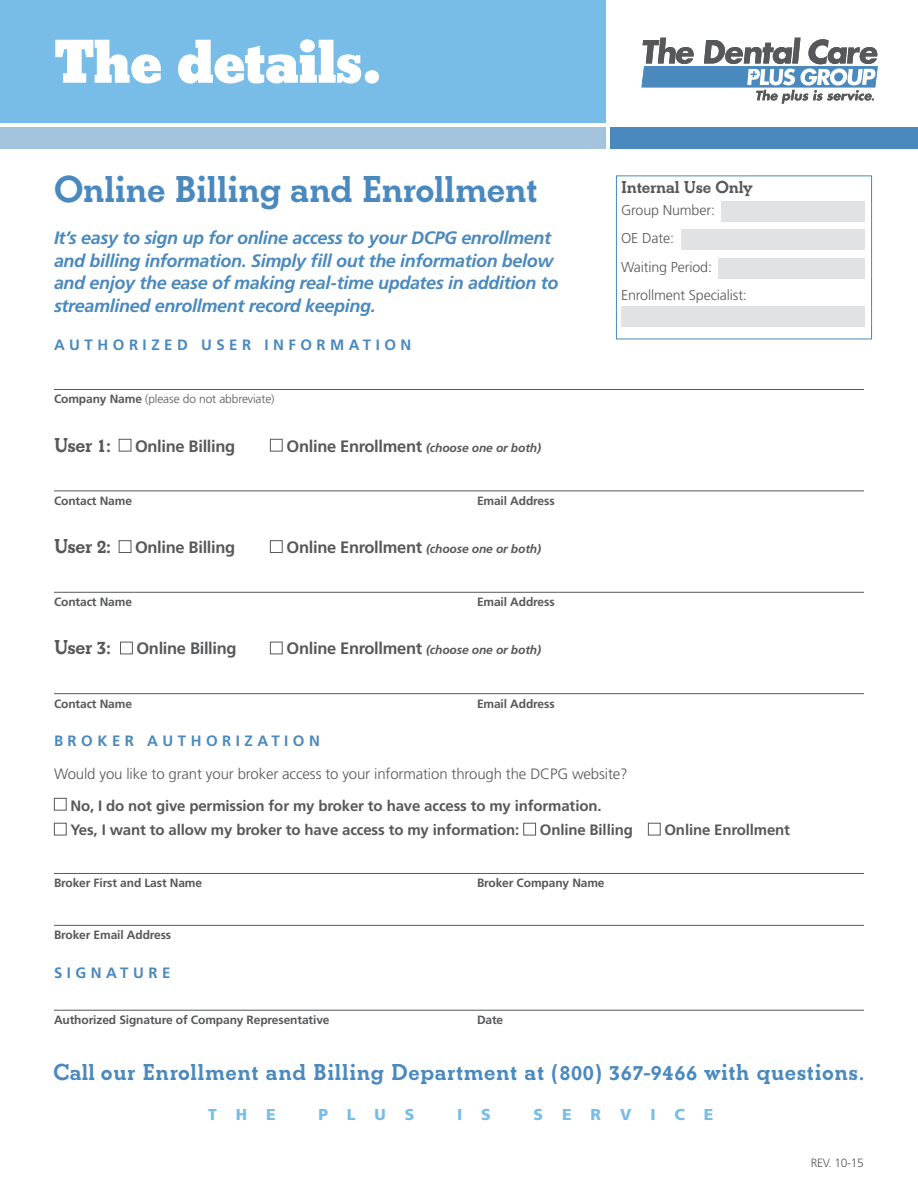
<style>
.page{position:relative;width:918px;height:1188px;background:#fff}
.page>*{position:absolute;margin:0;border:0;box-sizing:border-box;transform-origin:0 0}
.t1{font:800 64.5px "Beton EFOP";letter-spacing:-.01em;color:#fff}
.t2{font:700 39px "Beton EFOP";letter-spacing:-.01em;color:#4a89be}
.t3{font:700 24px "Beton EFOP";letter-spacing:.025em;color:#4a89be}
.t4{font:700 21px "Beton EFOP";letter-spacing:-.02em;color:#57585a}
.t5{font:italic 700 18px/22.5px "Frutiger LT Std";letter-spacing:-.02em;color:#4a89be}
.t6{font:700 18px "Beton EFOP";letter-spacing:-.01em;color:#57585a}
.t7{font:700 16.5px "Frutiger LT Std";letter-spacing:-.02em;color:#57585a}
.t8{font:900 15.75px "Frutiger LT Std";letter-spacing:1.2em;color:#78bde8}
.t9{font:700 15px/24.9px "Frutiger LT Std";letter-spacing:-.01em;color:#57585a}
.t10{font:300 15px "Frutiger LT Std";letter-spacing:-.01em;color:#57585a}
.t11{font:700 15px "Frutiger LT Std";letter-spacing:.3em;color:#4a89be}
.t12{font:300 14.25px/28.2px "Frutiger LT Std";letter-spacing:-.01em;color:#57585a}
.t13{font:700 12px "Frutiger LT Std";letter-spacing:-.01em;color:#57585a}
.t14{font:italic 700 12px "Frutiger LT Std";letter-spacing:-.01em;color:#57585a}
.t15{font:300 12px "Frutiger LT Std";letter-spacing:-.01em;color:#57585a}
.s1{font-weight:700}
.s2{font-style:normal;font-size:16.5px}
.s3{font-family:"Beton EFOP";font-size:21px}
</style>
<div class="page">
<hr style="left:54px;top:389px;width:810px;height:1px;background:#57585a">
<hr style="left:54px;top:491px;width:810px;height:1px;background:#57585a">
<hr style="left:54px;top:592px;width:810px;height:1px;background:#57585a">
<hr style="left:54px;top:693px;width:810px;height:1px;background:#57585a">
<hr style="left:54px;top:873px;width:810px;height:1px;background:#57585a">
<hr style="left:54px;top:925px;width:810px;height:1px;background:#57585a">
<hr style="left:54px;top:1010px;width:810px;height:1px;background:#57585a">
<div style="left:119px;top:439px;width:12px;height:13px;border:1px solid #57585a"></div>
<div style="left:270px;top:439px;width:13px;height:13px;border:1px solid #57585a"></div>
<div style="left:119px;top:540px;width:12px;height:13px;border:1px solid #57585a"></div>
<div style="left:270px;top:540px;width:13px;height:13px;border:1px solid #57585a"></div>
<div style="left:120px;top:642px;width:13px;height:12px;border:1px solid #57585a"></div>
<div style="left:270px;top:642px;width:13px;height:12px;border:1px solid #57585a"></div>
<div style="left:54px;top:798px;width:13px;height:13px;border:1px solid #57585a"></div>
<div style="left:54px;top:823px;width:13px;height:12px;border:1px solid #57585a"></div>
<div style="left:523px;top:823px;width:13px;height:12px;border:1px solid #57585a"></div>
<div style="left:648px;top:823px;width:13px;height:12px;border:1px solid #57585a"></div>
<div style="left:610px;top:127px;width:308px;height:21px;background:#4a89be"></div>
<div style="left:0;top:127px;width:606px;height:21px;background:#a4c4de"></div>
<div style="left:0;top:0;width:606px;height:122px;background:#78bde8"></div>
<svg style="left:642px;top:38px;width:236px;height:66px"></svg>
<div style="left:616px;top:176px;width:256px;height:163px;border:1px solid #4a89be"></div>
<div style="left:722px;top:201px;width:143px;height:21px;background:#e1e2e4"></div>
<div style="left:681px;top:229px;width:184px;height:21px;background:#e1e2e4"></div>
<div style="left:718px;top:258px;width:147px;height:20px;background:#e1e2e4"></div>
<div style="left:622px;top:306px;width:243px;height:21px;background:#e1e2e4"></div>
<h1 class="t1" style="left:55px;top:23px;width:329px">The details.</h1>
<h2 class="t2" style="left:54px;top:166px;width:486px">Online Billing and Enrollment</h2>
<p class="t5" style="left:54px;top:227px;width:506px">It’s easy to sign up for online access to your DCPG enrollment and billing information. Simply fill out the information below and enjoy the ease of making real-time updates in addition to streamlined enrollment record keeping.</p>
<p class="t11" style="left:54px;top:336px;width:359px">Authorized U ser I nformation</p>
<p class="t15" style="left:54px;top:392px;width:222px"><span class="s1">Company Name</span> (please do not abbreviate)</p>
<p class="t4" style="left:54px;top:432px;width:58px">User 1:</p>
<p class="t7" style="left:135px;top:436px;width:102px">Online Billing</p>
<p class="t14" style="left:287px;top:440px;width:256px"><span class="s2">Online Enrollment</span> (choose one or both)</p>
<p class="t13" style="left:54px;top:494px;width:80px">Contact Name</p>
<p class="t13" style="left:477px;top:494px;width:79px">Email Address</p>
<p class="t4" style="left:54px;top:534px;width:58px">User 2:</p>
<p class="t7" style="left:135px;top:537px;width:102px">Online Billing</p>
<p class="t14" style="left:287px;top:542px;width:256px"><span class="s2">Online Enrollment</span> (choose one or both)</p>
<p class="t13" style="left:54px;top:595px;width:80px">Contact Name</p>
<p class="t13" style="left:477px;top:595px;width:79px">Email Address</p>
<p class="t7" style="left:54px;top:639px;width:184px"><span class="s3">User 3:</span> Online Billing</p>
<p class="t14" style="left:287px;top:643px;width:256px"><span class="s2">Online Enrollment</span> (choose one or both)</p>
<p class="t6" style="left:621px;top:176px;width:133px">Internal Use Only</p>
<p class="t12" style="left:621px;top:197px;width:127px">Group Number:<br>OE Date:<br>Waiting Period:<br>Enrollment Specialist:</p>
<p class="t13" style="left:54px;top:696px;width:80px">Contact Name</p>
<p class="t13" style="left:477px;top:696px;width:79px">Email Address</p>
<p class="t11" style="left:54px;top:732px;width:267px">Broker Authorization</p>
<p class="t10" style="left:54px;top:765px;width:575px">Would you like to grant your broker access to your information through the DCPG website?</p>
<p class="t9" style="left:70px;top:793px;width:533px">No, I do not give permission for my broker to have access to my information.<br>Yes, I want to allow my broker to have access to my information:</p>
<p class="t9" style="left:540px;top:818px;width:95px">Online Billing</p>
<p class="t9" style="left:664px;top:818px;width:127px">Online Enrollment</p>
<p class="t13" style="left:54px;top:876px;width:150px">Broker First and Last Name</p>
<p class="t13" style="left:477px;top:876px;width:129px">Broker Company Name</p>
<p class="t13" style="left:54px;top:928px;width:119px">Broker Email Address</p>
<p class="t11" style="left:54px;top:964px;width:118px">Signature</p>
<p class="t13" style="left:54px;top:1013px;width:277px">Authorized Signature of Company Representative</p>
<p class="t13" style="left:477px;top:1013px;width:28px">Date</p>
<h3 class="t3" style="left:54px;top:1058px;width:812px">Call our Enrollment and Billing Department at (800) 367-9466 with questions.</h3>
<p class="t8" style="left:208px;top:1105px;width:69px">THE</p>
<p class="t8" style="left:318px;top:1105px;width:98px">PLUS</p>
<p class="t8" style="left:457px;top:1105px;width:35px">I S</p>
<p class="t8" style="left:534px;top:1105px;width:182px">SERVICE</p>
<p class="t15" style="left:811px;top:1156px;width:55px">REV. 10-15</p>
</div>
